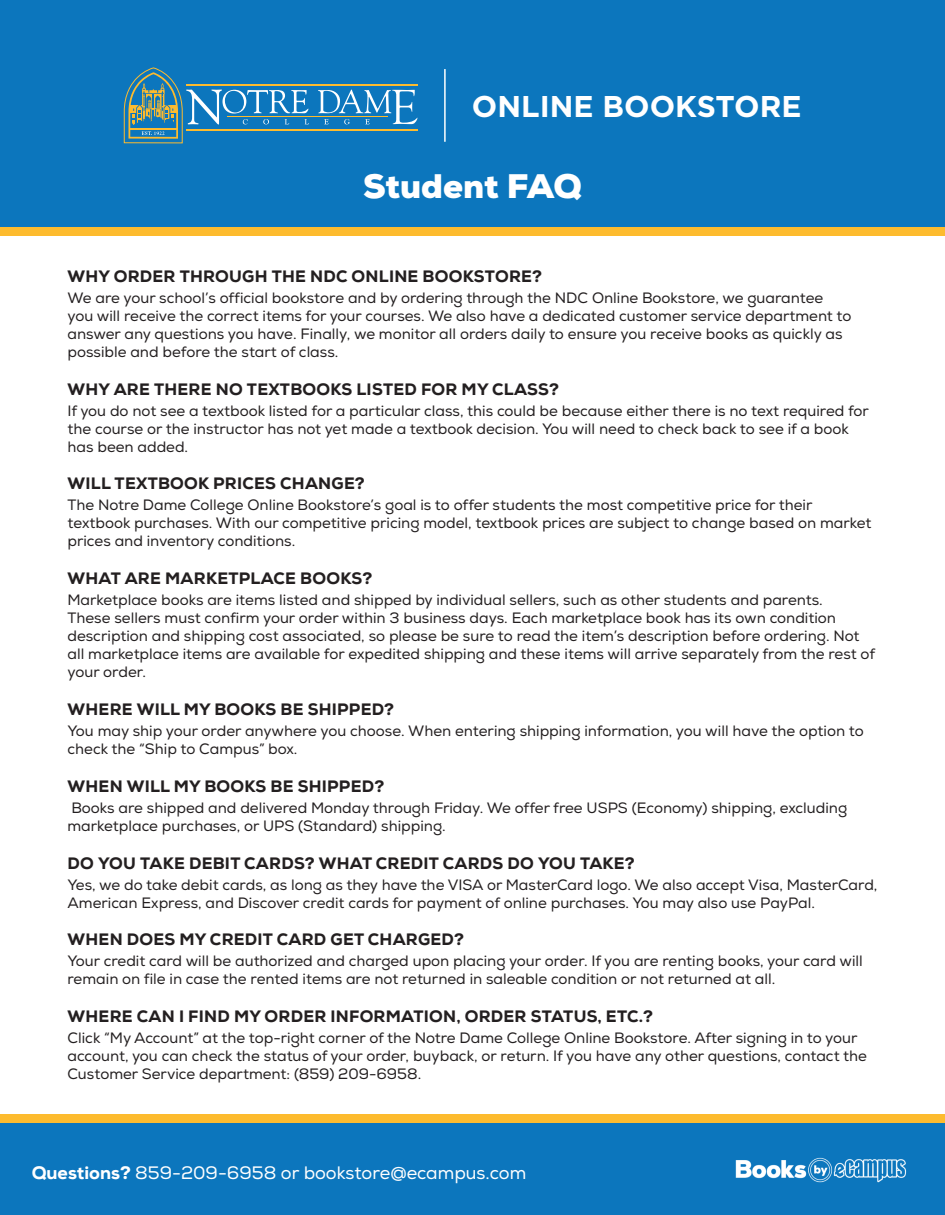
<style>
.page{position:relative;width:945px;height:1215px;background:#fff}
.page>*{position:absolute;margin:0;border:0;box-sizing:border-box;transform-origin:0 0}
.t1{font:900 33px "Nexa";color:#fff}
.t2{font:700 30px "Gotham";color:#fff}
.t3{font:18px "Nexa";color:#fff}
.t4{font:800 16.5px "Nexa";letter-spacing:.015em;color:#231f20}
.t5{font:15px/18px "Nexa";color:#231f20}
.s1{font-weight:800}
</style>
<div class="page">
<div style="left:0;top:1122px;width:945px;height:93px;background:#0c76bd"></div>
<div style="left:0;top:1114px;width:945px;height:9px;background:#fdbb2e"></div>
<div style="left:0;top:0;width:945px;height:227px;background:#0c76bd"></div>
<div style="left:0;top:227px;width:945px;height:9px;background:#fdbb2e"></div>
<hr style="left:444px;top:69px;width:2px;height:73px;background:#fff">
<svg style="left:318px;top:90px;width:99px;height:34px"></svg>
<hr style="left:227px;top:116px;width:161px;height:1px;background:#fdbb2e">
<hr style="left:186px;top:129px;width:232px;height:2px;background:#fdbb2e">
<hr style="left:186px;top:84px;width:232px;height:1px;background:#fdbb2e">
<svg style="left:124px;top:67px;width:185px;height:76px"></svg>
<img style="left:735px;top:1157px;width:172px;height:26px">
<h2 class="t2" style="left:472px;top:86px;width:331px">ONLINE BOOKSTORE</h2>
<h1 class="t1" style="left:363px;top:165px;width:220px">Student FAQ</h1>
<p class="t4" style="left:68px;top:266px;width:476px">WHY ORDER THROUGH THE NDC ONLINE BOOKSTORE?</p>
<p class="t5" style="left:68px;top:289px;width:785px">We are your school’s official bookstore and by ordering through the NDC Online Bookstore, we guarantee you will receive the correct items for your courses. We also have a dedicated customer service department to answer any questions you have. Finally, we monitor all orders daily to ensure you receive books as quickly as possible and before the start of class.</p>
<p class="t4" style="left:68px;top:378px;width:493px">WHY ARE THERE NO TEXTBOOKS LISTED FOR MY CLASS?</p>
<p class="t5" style="left:68px;top:402px;width:803px">If you do not see a textbook listed for a particular class, this could be because either there is no text required for the course or the instructor has not yet made a textbook decision. You will need to check back to see if a book has been added.</p>
<p class="t4" style="left:68px;top:473px;width:299px">WILL TEXTBOOK PRICES CHANGE?</p>
<p class="t5" style="left:68px;top:497px;width:805px">The Notre Dame College Online Bookstore’s goal is to offer students the most competitive price for their textbook purchases. With our competitive pricing model, textbook prices are subject to change based on market prices and inventory conditions.</p>
<p class="t4" style="left:68px;top:568px;width:306px">WHAT ARE MARKETPLACE BOOKS?</p>
<p class="t5" style="left:68px;top:591px;width:809px">Marketplace books are items listed and shipped by individual sellers, such as other students and parents.<br>These sellers must confirm your order within 3 business days. Each marketplace book has its own condition description and shipping cost associated, so please be sure to read the item’s description before ordering. Not all marketplace items are available for expedited shipping and these items will arrive separately from the rest of your order.</p>
<p class="t4" style="left:68px;top:699px;width:328px">WHERE WILL MY BOOKS BE SHIPPED?</p>
<p class="t5" style="left:68px;top:722px;width:798px">You may ship your order anywhere you choose. When entering shipping information, you will have the option to check the “Ship to Campus” box.</p>
<p class="t4" style="left:68px;top:776px;width:318px">WHEN WILL MY BOOKS BE SHIPPED?</p>
<p class="t5" style="left:68px;top:799px;width:781px">Books are shipped and delivered Monday through Friday. We offer free USPS (Economy) shipping, excluding marketplace purchases, or UPS (Standard) shipping.</p>
<p class="t4" style="left:68px;top:852px;width:569px">DO YOU TAKE DEBIT CARDS? WHAT CREDIT CARDS DO YOU TAKE?</p>
<p class="t5" style="left:68px;top:876px;width:812px">Yes, we do take debit cards, as long as they have the VISA or MasterCard logo. We also accept Visa, MasterCard,<br>American Express, and Discover credit cards for payment of online purchases. You may also use PayPal.</p>
<p class="t4" style="left:68px;top:929px;width:398px">WHEN DOES MY CREDIT CARD GET CHARGED?</p>
<p class="t5" style="left:68px;top:953px;width:797px">Your credit card will be authorized and charged upon placing your order. If you are renting books, your card will remain on file in case the rented items are not returned in saleable condition or not returned at all.</p>
<p class="t4" style="left:68px;top:1006px;width:587px">WHERE CAN I FIND MY ORDER INFORMATION, ORDER STATUS, ETC.?</p>
<p class="t5" style="left:68px;top:1029px;width:801px">Click “My Account” at the top-right corner of the Notre Dame College Online Bookstore. After signing in to your account, you can check the status of your order, buyback, or return. If you have any other questions, contact the<br>Customer Service department: (859) 209-6958.</p>
<p class="t3" style="left:32px;top:1162px;width:496px"><span class="s1">Questions?</span> 859-209-6958 or bookstore@ecampus.com</p>
</div>
